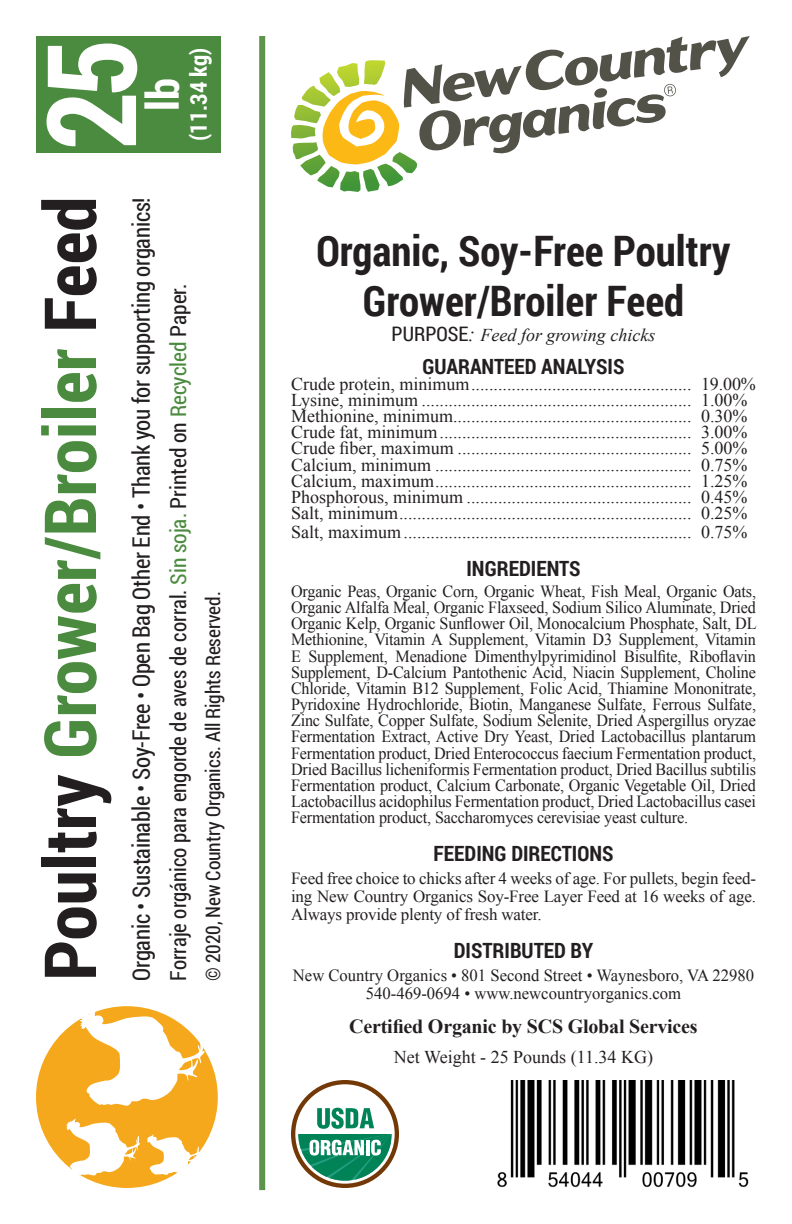
<style>
.page{position:relative;width:792px;height:1224px;background:#fff}
.page>*{position:absolute;margin:0;border:0;box-sizing:border-box;transform-origin:0 0}
.t1{font:700 124px "Roboto Condensed";color:#fff;scale:.95 1}
.Vertical_Header{font:700 72px "Roboto Condensed";color:#4b8b3f}
.t2{font:700 44.8px "Roboto Condensed";color:#fff}
.Label_-_Header{font:700 42px/50.2px "Roboto Condensed";color:#231f20;text-align:center}
.Vertical_Subhead{font:24px "Roboto Condensed";letter-spacing:-.01em;color:#231f20;scale:.95 1}
.t3{font:700 23px "Roboto Condensed";color:#fff}
.Vertical_Subhead-2{font:22px "Roboto Condensed";color:#231f20;scale:.95 1}
.Label_-_Subhead{font:700 21px "Roboto Condensed";color:#231f20}
.Label_-_Min_Max{font:700 21px "Roboto Condensed";color:#231f20}
.Vertical_Subhead-3{font:20px "Roboto Condensed";letter-spacing:-.005em;color:#231f20}
.Label_-_Certified_by{font:700 20px "Times New Roman";letter-spacing:-.01em;color:#231f20}
.Label_-_Min_Max-2{font:18px "Times New Roman";color:#231f20}
.Label_-_Header-2{font:italic 18px "Times New Roman";color:#231f20}
.Net_Weight{font:18px "Times New Roman";color:#231f20}
.Label_-_Ingredients{font:17px/16.2px "Times New Roman";letter-spacing:-.01em;color:#231f20;text-align:justify;scale:.95 1}
.Label_-_Ingredients-2{font:17px/18.2px "Times New Roman";letter-spacing:-.01em;color:#231f20;text-align:justify}
.Label_-_Pro_Forma{font:17px "Times New Roman";color:#231f20}
.s1{color:#231f20}
.s2{color:#4b8b3f}
.s3{font-family:"Roboto Condensed";font-style:normal;font-size:20px}
.s4{font-size:21px}
</style>
<div class="page">
<div style="left:259px;top:36px;width:6px;height:1154px;background:#5e934b"></div>
<div style="left:291px;top:1080px;width:108px;height:108px;border:4px solid #723806;border-radius:50%"></div>
<svg style="left:298px;top:1108px;width:94px;height:73px"></svg>
<div style="left:36px;top:1006px;width:182px;height:182px;background:#f6a81c;border-radius:50%"></div>
<svg style="left:79px;top:1009px;width:126px;height:97px"></svg>
<svg style="left:66px;top:1119px;width:74px;height:57px"></svg>
<svg style="left:147px;top:1134px;width:53px;height:41px"></svg>
<svg style="left:291px;top:36px;width:459px;height:156px"></svg>
<img style="left:498px;top:1080px;width:251px;height:108px">
<div style="left:36px;top:36px;width:184px;height:117px;background:#4b8b3f"></div>
<p class="t1" style="left:5px;top:150px;width:119px;rotate:-90deg">25</p>
<p class="t2" style="left:131px;top:111px;width:34px;rotate:-90deg">lb</p>
<p class="t3" style="left:182px;top:141px;width:94px;rotate:-90deg">(11.34 kg)</p>
<p class="Vertical_Header" style="left:20px;top:981px;width:786px;rotate:-90deg"><span class="s1">Poultry</span> Grower/Broiler <span class="s1">Feed</span></p>
<p class="Vertical_Subhead" style="left:125px;top:981px;width:826px;rotate:-90deg">Organic • Sustainable • Soy-Free • Open Bag Other End • Thank you for supporting organics!</p>
<p class="Vertical_Subhead-2" style="left:163px;top:981px;width:735px;rotate:-90deg">Forraje orgánico para engorde de aves de corral. <span class="s2">Sin soja.</span> Printed on <span class="s2">Recycled</span> Paper.</p>
<p class="Vertical_Subhead-3" style="left:199px;top:981px;width:391px;rotate:-90deg">© 2020, New Country Organics. All Rights Reserved.</p>
<p class="Label_-_Header" style="left:316px;top:224px;width:416px">Organic, Soy-Free Poultry<br>Grower/Broiler Feed</p>
<p class="Label_-_Header-2" style="left:392px;top:323px;width:265px"><span class="s3">PURPOSE</span><span class="s4">:</span> Feed for growing chicks</p>
<p class="Label_-_Min_Max" style="left:423px;top:351px;width:203px">GUARANTEED ANALYSIS</p>
<p class="Label_-_Min_Max-2" style="left:291px;top:372px;width:466px">Crude protein, minimum................................................. 19.00%</p>
<p class="Label_-_Min_Max-2" style="left:291px;top:388px;width:458px">Lysine, minimum ............................................................ 1.00%</p>
<p class="Label_-_Min_Max-2" style="left:291px;top:404px;width:458px">Methionine, minimum..................................................... 0.30%</p>
<p class="Label_-_Min_Max-2" style="left:291px;top:420px;width:458px">Crude fat, minimum........................................................ 3.00%</p>
<p class="Label_-_Min_Max-2" style="left:291px;top:436px;width:458px">Crude fiber, maximum .................................................... 5.00%</p>
<p class="Label_-_Min_Max-2" style="left:291px;top:452px;width:458px">Calcium, minimum ......................................................... 0.75%</p>
<p class="Label_-_Min_Max-2" style="left:291px;top:469px;width:458px">Calcium, maximum......................................................... 1.25%</p>
<p class="Label_-_Min_Max-2" style="left:291px;top:485px;width:458px">Phosphorous, minimum .................................................. 0.45%</p>
<p class="Label_-_Min_Max-2" style="left:291px;top:501px;width:458px">Salt, minimum................................................................. 0.25%</p>
<p class="Label_-_Min_Max-2" style="left:291px;top:520px;width:458px">Salt, maximum................................................................ 0.75%</p>
<p class="Label_-_Subhead" style="left:467px;top:554px;width:115px">INGREDIENTS</p>
<p class="Label_-_Ingredients" style="left:291px;top:583px;width:492px">Organic Peas, Organic Corn, Organic Wheat, Fish Meal, Organic Oats, Organic Alfalfa Meal, Organic Flaxseed, Sodium Silico Aluminate, Dried Organic Kelp, Organic Sunflower Oil, Monocalcium Phosphate, Salt, DL Methionine, Vitamin A Supplement, Vitamin D3 Supplement, Vitamin E Supplement, Menadione Dimenthylpyrimidinol Bisulfite, Riboflavin Supplement, D-Calcium Pantothenic Acid, Niacin Supplement, Choline Chloride, Vitamin B12 Supplement, Folic Acid, Thiamine Mononitrate, Pyridoxine Hydrochloride, Biotin, Manganese Sulfate, Ferrous Sulfate, Zinc Sulfate, Copper Sulfate, Sodium Selenite, Dried Aspergillus oryzae Fermentation Extract, Active Dry Yeast, Dried Lactobacillus plantarum Fermentation product, Dried Enterococcus faecium Fermentation product, Dried Bacillus licheniformis Fermentation product, Dried Bacillus subtilis Fermentation product, Calcium Carbonate, Organic Vegetable Oil, Dried Lactobacillus acidophilus Fermentation product, Dried Lactobacillus casei Fermentation product, Saccharomyces cerevisiae yeast culture.</p>
<p class="Label_-_Subhead" style="left:434px;top:839px;width:181px">FEEDING DIRECTIONS</p>
<p class="Label_-_Ingredients-2" style="left:291px;top:869px;width:467px">Feed free choice to chicks after 4 weeks of age. For pullets, begin feed&shy;ing New Country Organics Soy-Free Layer Feed at 16 weeks of age.<br>Always provide plenty of fresh water.</p>
<p class="Label_-_Subhead" style="left:454px;top:936px;width:141px">DISTRIBUTED BY</p>
<p class="Label_-_Pro_Forma" style="left:293px;top:964px;width:463px">New Country Organics • 801 Second Street • Waynesboro, VA 22980</p>
<p class="Label_-_Pro_Forma" style="left:366px;top:982px;width:317px">540-469-0694 • www.newcountryorganics.com</p>
<p class="Label_-_Certified_by" style="left:349px;top:1012px;width:350px">Certified Organic by SCS Global Services</p>
<p class="Net_Weight" style="left:394px;top:1045px;width:261px">Net Weight - 25 Pounds (11.34 KG)</p>
</div>
